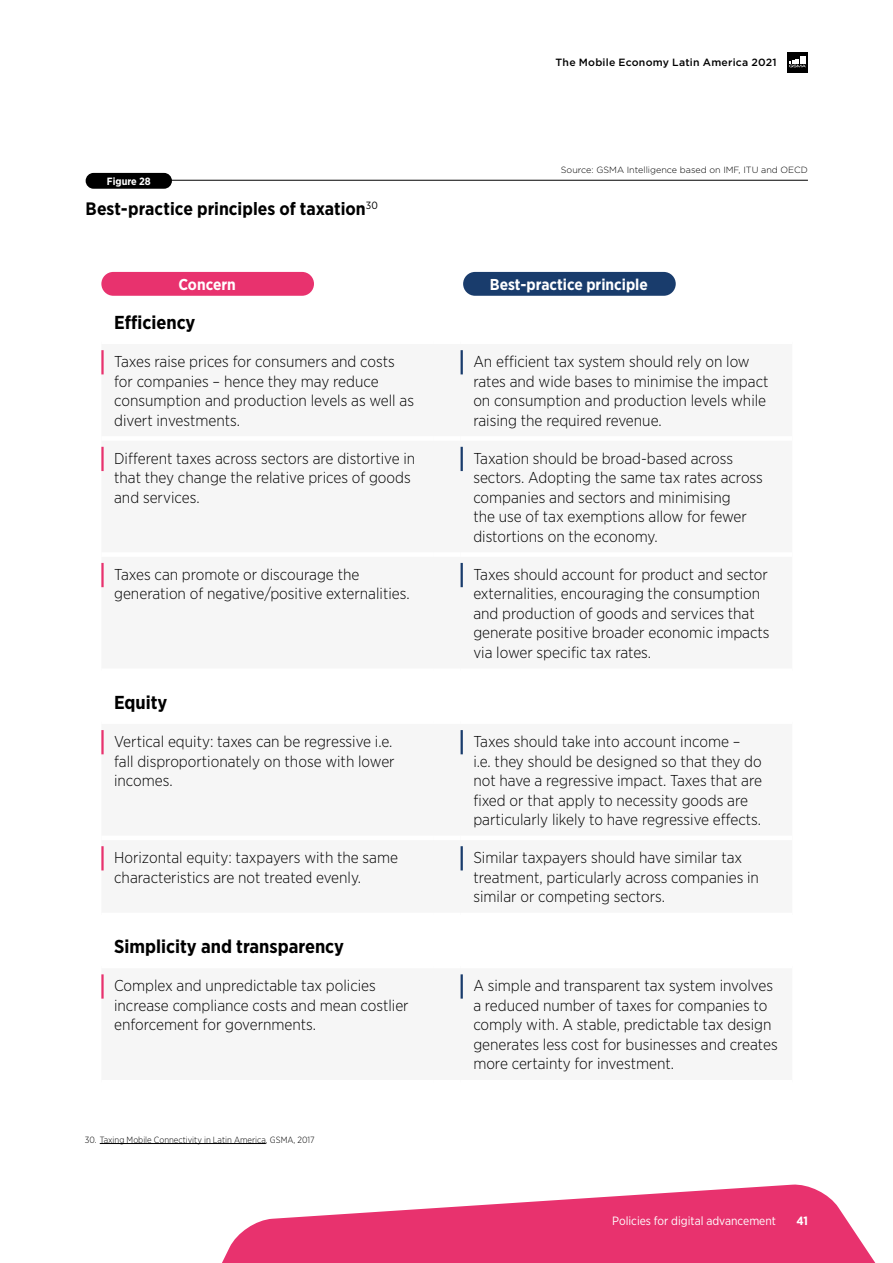
<style>
.page{position:relative;width:893px;height:1263px;background:#fff}
.page>*{position:absolute;margin:0;border:0;box-sizing:border-box;transform-origin:0 0}
.t1{font:700 18.75px "Gotham Narrow";color:#000}
.t2{font:700 18px "Gotham Narrow";color:#000}
.t3{font:300 15.75px/19.5px "Gotham Narrow";color:#000}
.t4{font:700 15.75px "Gotham Narrow";color:#fff}
.t5{font:12px "Gotham Narrow";color:#fff}
.t6{font:700 12px "Gotham Narrow";color:#fff}
.t7{font:500 10.5px "Gotham";letter-spacing:.02em;color:#000}
.t8{font:700 10.5px "Gotham Narrow";color:#fff}
.t9{font:300 9px "Gotham Narrow";color:#000}
.t10{font:300 9px "Gotham";color:#000}
</style>
<div class="page">
<svg style="left:222px;top:1184px;width:654px;height:79px;fill:#e8326e"></svg>
<div style="left:787px;top:52px;width:21px;height:21px;background:#000"></div>
<svg style="left:789px;top:59px;width:17px;height:8px"></svg>
<div style="left:800px;top:56px;width:6px;height:7px;background:#fff"></div>
<div style="left:86px;top:173px;width:86px;height:16px;background:#000;border-radius:8px"></div>
<hr style="left:162px;top:180px;width:646px;height:1px;background:#000">
<hr style="left:101px;top:350px;width:3px;height:24px;background:#e8326e">
<hr style="left:461px;top:350px;width:2px;height:24px;background:#193c6c">
<hr style="left:101px;top:447px;width:3px;height:24px;background:#e8326e">
<hr style="left:461px;top:447px;width:2px;height:24px;background:#193c6c">
<hr style="left:101px;top:563px;width:3px;height:24px;background:#e8326e">
<hr style="left:461px;top:563px;width:2px;height:24px;background:#193c6c">
<hr style="left:101px;top:730px;width:3px;height:24px;background:#e8326e">
<hr style="left:461px;top:730px;width:2px;height:24px;background:#193c6c">
<hr style="left:101px;top:846px;width:3px;height:24px;background:#e8326e">
<hr style="left:461px;top:846px;width:2px;height:24px;background:#193c6c">
<hr style="left:101px;top:974px;width:3px;height:24px;background:#e8326e">
<hr style="left:461px;top:974px;width:2px;height:24px;background:#193c6c">
<div style="left:101px;top:272px;width:213px;height:24px;background:#e8326e;border-radius:12px"></div>
<div style="left:463px;top:272px;width:213px;height:24px;background:#193c6c;border-radius:12px"></div>
<hr style="left:100px;top:1143px;width:166px;height:1px;background:#000">
<p class="t7" style="left:556px;top:55px;width:223px">The Mobile Economy Latin America 2021</p>
<p class="t8" style="left:107px;top:174px;width:45px">Figure 28</p>
<p class="t2" style="left:86px;top:197px;width:294px">Best-practice principles of taxation<sup>30</sup></p>
<p class="t10" style="left:561px;top:164px;width:249px">Source: GSMA Intelligence based on IMF, ITU and OECD</p>
<p class="t4" style="left:178px;top:274px;width:59px">Concern</p>
<p class="t4" style="left:490px;top:274px;width:159px">Best-practice principle</p>
<p class="t1" style="left:114px;top:310px;width:83px">Efficiency</p>
<p class="t3" style="left:114px;top:351px;width:301px">Taxes raise prices for consumers and costs for companies – hence they may reduce consumption and production levels as well as divert investments.</p>
<p class="t3" style="left:473px;top:351px;width:297px">An efficient tax system should rely on low rates and wide bases to minimise the impact on consumption and production levels while raising the required revenue.</p>
<p class="t3" style="left:114px;top:448px;width:303px">Different taxes across sectors are distortive in that they change the relative prices of goods and services.</p>
<p class="t3" style="left:473px;top:448px;width:291px">Taxation should be broad-based across sectors. Adopting the same tax rates across companies and sectors and minimising<br>the use of tax exemptions allow for fewer distortions on the economy.</p>
<p class="t3" style="left:114px;top:564px;width:297px">Taxes can promote or discourage the generation of negative/positive externalities.</p>
<p class="t3" style="left:473px;top:564px;width:298px">Taxes should account for product and sector externalities, encouraging the consumption and production of goods and services that generate positive broader economic impacts via lower specific tax rates.</p>
<p class="t1" style="left:114px;top:690px;width:55px">Equity</p>
<p class="t3" style="left:114px;top:731px;width:282px">Vertical equity: taxes can be regressive i.e. fall disproportionately on those with lower incomes.</p>
<p class="t3" style="left:473px;top:731px;width:290px">Taxes should take into account income –<br>i.e. they should be designed so that they do not have a regressive impact. Taxes that are fixed or that apply to necessity goods are particularly likely to have regressive effects.</p>
<p class="t3" style="left:114px;top:847px;width:285px">Horizontal equity: taxpayers with the same characteristics are not treated evenly.</p>
<p class="t3" style="left:473px;top:847px;width:287px">Similar taxpayers should have similar tax treatment, particularly across companies in similar or competing sectors.</p>
<p class="t1" style="left:114px;top:934px;width:231px">Simplicity and transparency</p>
<p class="t3" style="left:114px;top:976px;width:296px">Complex and unpredictable tax policies increase compliance costs and mean costlier enforcement for governments.</p>
<p class="t3" style="left:473px;top:976px;width:306px">A simple and transparent tax system involves a reduced number of taxes for companies to comply with. A stable, predictable tax design generates less cost for businesses and creates more certainty for investment.</p>
<p class="t9" style="left:85px;top:1134px;width:232px">30. Taxing Mobile Connectivity in Latin America, GSMA, 2017</p>
<p class="t5" style="left:612px;top:1213px;width:165px">Policies for digital advancement</p>
<p class="t6" style="left:796px;top:1213px;width:13px">41</p>
</div>
